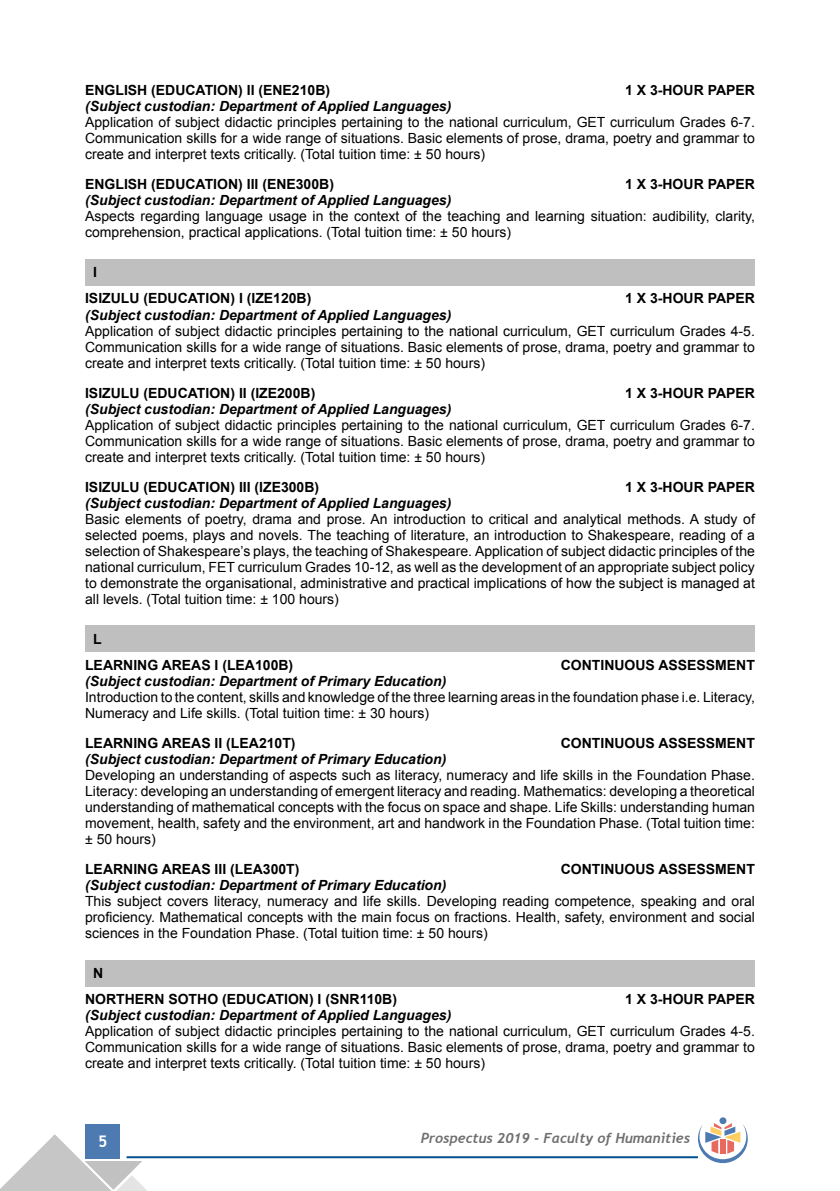
<style>
.page{position:relative;width:840px;height:1191px;background:#fff}
.page>*{position:absolute;margin:0;border:0;box-sizing:border-box;transform-origin:0 0}
.t1{font:700 16px "Trebuchet MS";color:#fff}
.t2{font:14px/16px "Arial";color:#000;text-align:justify}
.t3{font:italic 700 14px "Arial";color:#000}
.t4{font:700 14px/26px "Arial";color:#000}
.t5{font:italic 700 14px "Trebuchet";color:#706f6f}
</style>
<div class="page">
<div style="left:86px;top:1124px;width:34px;height:34px;background:#4c7ab1"></div>
<hr style="left:126px;top:1156px;width:571px;height:2px;background:#005092">
<svg style="left:0;top:1134px;width:148px;height:57px"></svg>
<div style="left:719px;top:1117px;width:7px;height:7px;background:#4c7ab1;border-radius:50%"></div>
<svg style="left:697px;top:1123px;width:50px;height:40px"></svg>
<div style="left:85px;top:259px;width:669px;height:26px;background:#bfbfbf"></div>
<div style="left:85px;top:625px;width:669px;height:27px;background:#bfbfbf"></div>
<div style="left:85px;top:960px;width:669px;height:26px;background:#bfbfbf"></div>
<p class="t4" style="left:85px;top:77px;width:246px">ENGLISH (EDUCATION) II (ENE210B)</p>
<p class="t4" style="left:624px;top:77px;width:131px">1 X 3-HOUR PAPER</p>
<p class="t3" style="left:85px;top:97px;width:367px">(Subject custodian: Department of Applied Languages)</p>
<p class="t2" style="left:85px;top:114px;width:671px">Application of subject didactic principles pertaining to the national curriculum, GET curriculum Grades 6-7.<br>Communication skills for a wide range of situations. Basic elements of prose, drama, poetry and grammar to create and interpret texts critically. (Total tuition time: ± 50 hours)</p>
<p class="t4" style="left:85px;top:171px;width:250px">ENGLISH (EDUCATION) III (ENE300B)</p>
<p class="t4" style="left:624px;top:171px;width:131px">1 X 3-HOUR PAPER</p>
<p class="t3" style="left:85px;top:191px;width:367px">(Subject custodian: Department of Applied Languages)</p>
<p class="t2" style="left:85px;top:208px;width:671px">Aspects regarding language usage in the context of the teaching and learning situation: audibility, clarity, comprehension, practical applications. (Total tuition time: ± 50 hours)</p>
<p class="t4" style="left:85px;top:260px;width:228px;text-indent:8px">I<br>ISIZULU (EDUCATION) I (IZE120B)</p>
<p class="t4" style="left:624px;top:286px;width:131px">1 X 3-HOUR PAPER</p>
<p class="t3" style="left:85px;top:305px;width:367px">(Subject custodian: Department of Applied Languages)</p>
<p class="t2" style="left:85px;top:322px;width:671px">Application of subject didactic principles pertaining to the national curriculum, GET curriculum Grades 4-5.<br>Communication skills for a wide range of situations. Basic elements of prose, drama, poetry and grammar to create and interpret texts critically. (Total tuition time: ± 50 hours)</p>
<p class="t4" style="left:85px;top:380px;width:231px">ISIZULU (EDUCATION) II (IZE200B)</p>
<p class="t4" style="left:624px;top:380px;width:131px">1 X 3-HOUR PAPER</p>
<p class="t3" style="left:85px;top:399px;width:367px">(Subject custodian: Department of Applied Languages)</p>
<p class="t2" style="left:85px;top:416px;width:671px">Application of subject didactic principles pertaining to the national curriculum, GET curriculum Grades 6-7.<br>Communication skills for a wide range of situations. Basic elements of prose, drama, poetry and grammar to create and interpret texts critically. (Total tuition time: ± 50 hours)</p>
<p class="t4" style="left:85px;top:474px;width:235px">ISIZULU (EDUCATION) III (IZE300B)</p>
<p class="t4" style="left:624px;top:474px;width:131px">1 X 3-HOUR PAPER</p>
<p class="t3" style="left:85px;top:493px;width:367px">(Subject custodian: Department of Applied Languages)</p>
<p class="t2" style="left:85px;top:510px;width:671px">Basic elements of poetry, drama and prose. An introduction to critical and analytical methods. A study of selected poems, plays and novels. The teaching of literature, an introduction to Shakespeare, reading of a selection of Shakespeare’s plays, the teaching of Shakespeare. Application of subject didactic principles of the national curriculum, FET curriculum Grades 10-12, as well as the development of an appropriate subject policy to demonstrate the organisational, administrative and practical implications of how the subject is managed at all levels. (Total tuition time: ± 100 hours)</p>
<p class="t4" style="left:85px;top:626px;width:209px;text-indent:8px">L<br>LEARNING AREAS I (LEA100B)</p>
<p class="t4" style="left:560px;top:652px;width:195px">CONTINUOUS ASSESSMENT</p>
<p class="t3" style="left:85px;top:671px;width:362px">(Subject custodian: Department of Primary Education)</p>
<p class="t2" style="left:85px;top:689px;width:671px">Introduction to the content, skills and knowledge of the three learning areas in the foundation phase i.e. Literacy,<br>Numeracy and Life skills. (Total tuition time: ± 30 hours)</p>
<p class="t4" style="left:85px;top:730px;width:212px">LEARNING AREAS II (LEA210T)</p>
<p class="t4" style="left:560px;top:730px;width:195px">CONTINUOUS ASSESSMENT</p>
<p class="t3" style="left:85px;top:749px;width:362px">(Subject custodian: Department of Primary Education)</p>
<p class="t2" style="left:85px;top:767px;width:671px">Developing an understanding of aspects such as literacy, numeracy and life skills in the Foundation Phase.<br>Literacy: developing an understanding of emergent literacy and reading. Mathematics: developing a theoretical understanding of mathematical concepts with the focus on space and shape. Life Skills: understanding human movement, health, safety and the environment, art and handwork in the Foundation Phase. (Total tuition time: ± 50 hours)</p>
<p class="t4" style="left:85px;top:856px;width:216px">LEARNING AREAS III (LEA300T)</p>
<p class="t4" style="left:560px;top:856px;width:195px">CONTINUOUS ASSESSMENT</p>
<p class="t3" style="left:85px;top:875px;width:362px">(Subject custodian: Department of Primary Education)</p>
<p class="t2" style="left:85px;top:893px;width:671px">This subject covers literacy, numeracy and life skills. Developing reading competence, speaking and oral proficiency. Mathematical concepts with the main focus on fractions. Health, safety, environment and social sciences in the Foundation Phase. (Total tuition time: ± 50 hours)</p>
<p class="t4" style="left:85px;top:960px;width:313px;text-indent:8px">N<br>NORTHERN SOTHO (EDUCATION) I (SNR110B)</p>
<p class="t4" style="left:624px;top:986px;width:131px">1 X 3-HOUR PAPER</p>
<p class="t3" style="left:85px;top:1006px;width:367px">(Subject custodian: Department of Applied Languages)</p>
<p class="t2" style="left:85px;top:1023px;width:671px">Application of subject didactic principles pertaining to the national curriculum, GET curriculum Grades 4-5.<br>Communication skills for a wide range of situations. Basic elements of prose, drama, poetry and grammar to create and interpret texts critically. (Total tuition time: ± 50 hours)</p>
<p class="t1" style="left:98px;top:1131px;width:11px">5</p>
<p class="t5" style="left:420px;top:1129px;width:271px">Prospectus 2019 - Faculty of Humanities</p>
</div>
